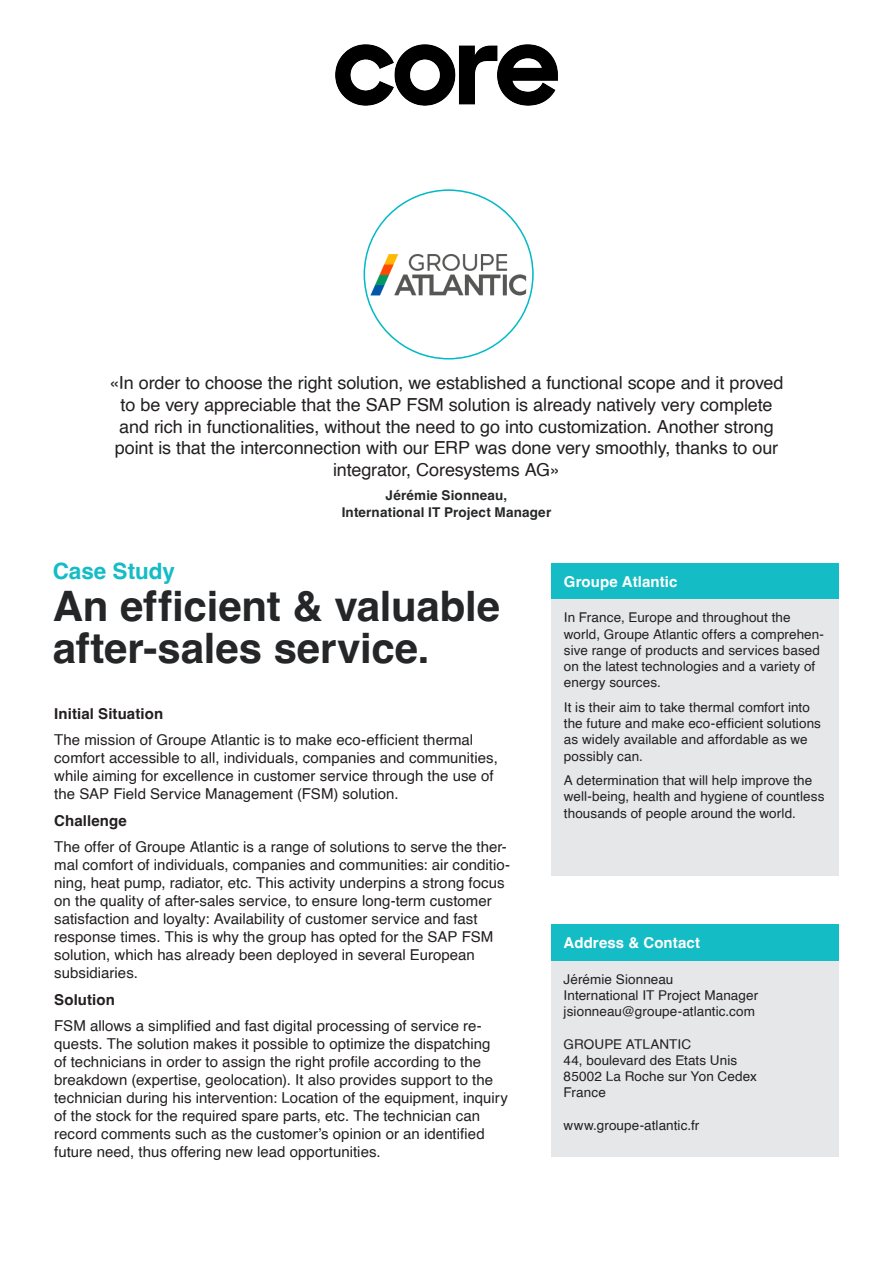
<style>
.page{position:relative;width:893px;height:1263px;background:#fff}
.page>*{position:absolute;margin:0;border:0;box-sizing:border-box;transform-origin:0 0}
.Titel{font:700 42px "Helvetica";letter-spacing:-.005em;color:#242628}
.Titel-2{font:700 22.5px "Helvetica";color:#14bcc6}
.Statement{font:18px/21.6px "Helvetica";letter-spacing:-.005em;color:#231f20;text-align:center}
.Body{font:15px/18px "Helvetica";color:#231f20}
.Body-2{font:700 15px "Helvetica";letter-spacing:.005em;color:#231f20}
.Box_Titel{font:700 15px "Helvetica";letter-spacing:.005em;color:#fff}
.Body-3{font:13.5px/16.2px "Helvetica";letter-spacing:.005em;color:#231f20}
.Statement_Name{font:700 13.5px/16.2px "Helvetica";letter-spacing:.015em;color:#242628;text-align:center}
</style>
<div class="page">
<img style="left:365px;top:190px;width:168px;height:168px;border-radius:84px">
<div style="left:551px;top:563px;width:288px;height:36px;background:#14bcc6"></div>
<div style="left:551px;top:599px;width:288px;height:277px;background:#e6e7e9"></div>
<img style="left:335px;top:44px;width:223px;height:150px">
<div style="left:551px;top:924px;width:287px;height:37px;background:#14bcc6"></div>
<div style="left:551px;top:961px;width:287px;height:196px;background:#e6e7e9"></div>
<p class="Statement" style="left:109px;top:373px;width:676px">«In order to choose the right solution, we established a functional scope and it proved to be very appreciable that the SAP FSM solution is already natively very complete and rich in functionalities, without the need to go into customization. Another strong point is that the interconnection with our ERP was done very smoothly, thanks to our integrator, Coresystems AG»</p>
<p class="Statement_Name" style="left:342px;top:489px;width:211px">Jérémie Sionneau,<br>International IT Project Manager</p>
<p class="Titel-2" style="left:53px;top:557px;width:124px">Case Study</p>
<p class="Titel" style="left:53px;top:580px;width:449px">An efficient &amp; valuable</p>
<p class="Titel" style="left:53px;top:622px;width:378px">after-sales service.</p>
<p class="Body-2" style="left:54px;top:704px;width:110px">Initial Situation</p>
<p class="Body" style="left:54px;top:731px;width:445px">The mission of Groupe Atlantic is to make eco-efficient thermal comfort accessible to all, individuals, companies and communities, while aiming for excellence in customer service through the use of the SAP Field Service Management (FSM) solution.</p>
<p class="Body-2" style="left:54px;top:811px;width:74px">Challenge</p>
<p class="Body" style="left:54px;top:838px;width:457px">The offer of Groupe Atlantic is a range of solutions to serve the ther&shy;mal comfort of individuals, companies and communities: air conditio&shy;ning, heat pump, radiator, etc. This activity underpins a strong focus on the quality of after-sales service, to ensure long-term customer satisfaction and loyalty: Availability of customer service and fast response times. This is why the group has opted for the SAP FSM solution, which has already been deployed in several European subsidiaries.</p>
<p class="Body-2" style="left:54px;top:990px;width:62px">Solution</p>
<p class="Body" style="left:54px;top:1017px;width:455px">FSM allows a simplified and fast digital processing of service re&shy;quests. The solution makes it possible to optimize the dispatching<br>of technicians in order to assign the right profile according to the breakdown (expertise, geolocation). It also provides support to the technician during his intervention: Location of the equipment, inquiry of the stock for the required spare parts, etc. The technician can record comments such as the customer’s opinion or an identified future need, thus offering new lead opportunities.</p>
<p class="Box_Titel" style="left:564px;top:572px;width:115px">Groupe Atlantic</p>
<p class="Body-3" style="left:564px;top:610px;width:262px">In France, Europe and throughout the world, Groupe Atlantic offers a comprehen&shy;sive range of products and services based on the latest technologies and a variety of energy sources.</p>
<p class="Body-3" style="left:564px;top:699px;width:259px">It is their aim to take thermal comfort into the future and make eco-efficient solutions as widely available and affordable as we possibly can.</p>
<p class="Body-3" style="left:564px;top:773px;width:262px">A determination that will help improve the well-being, health and hygiene of countless thousands of people around the world.</p>
<p class="Box_Titel" style="left:564px;top:934px;width:138px">Address &amp; Contact</p>
<p class="Body-3" style="left:564px;top:972px;width:111px">Jérémie Sionneau</p>
<p class="Body-3" style="left:564px;top:988px;width:196px">International IT Project Manager</p>
<p class="Body-3" style="left:564px;top:1004px;width:193px">jsionneau@groupe-atlantic.com</p>
<p class="Body-3" style="left:564px;top:1036px;width:129px">GROUPE ATLANTIC</p>
<p class="Body-3" style="left:564px;top:1053px;width:175px">44, boulevard des Etats Unis</p>
<p class="Body-3" style="left:564px;top:1069px;width:195px">85002 La Roche sur Yon Cedex</p>
<p class="Body-3" style="left:564px;top:1085px;width:44px">France</p>
<p class="Body-3" style="left:564px;top:1117px;width:137px">www.groupe-atlantic.fr</p>
</div>
